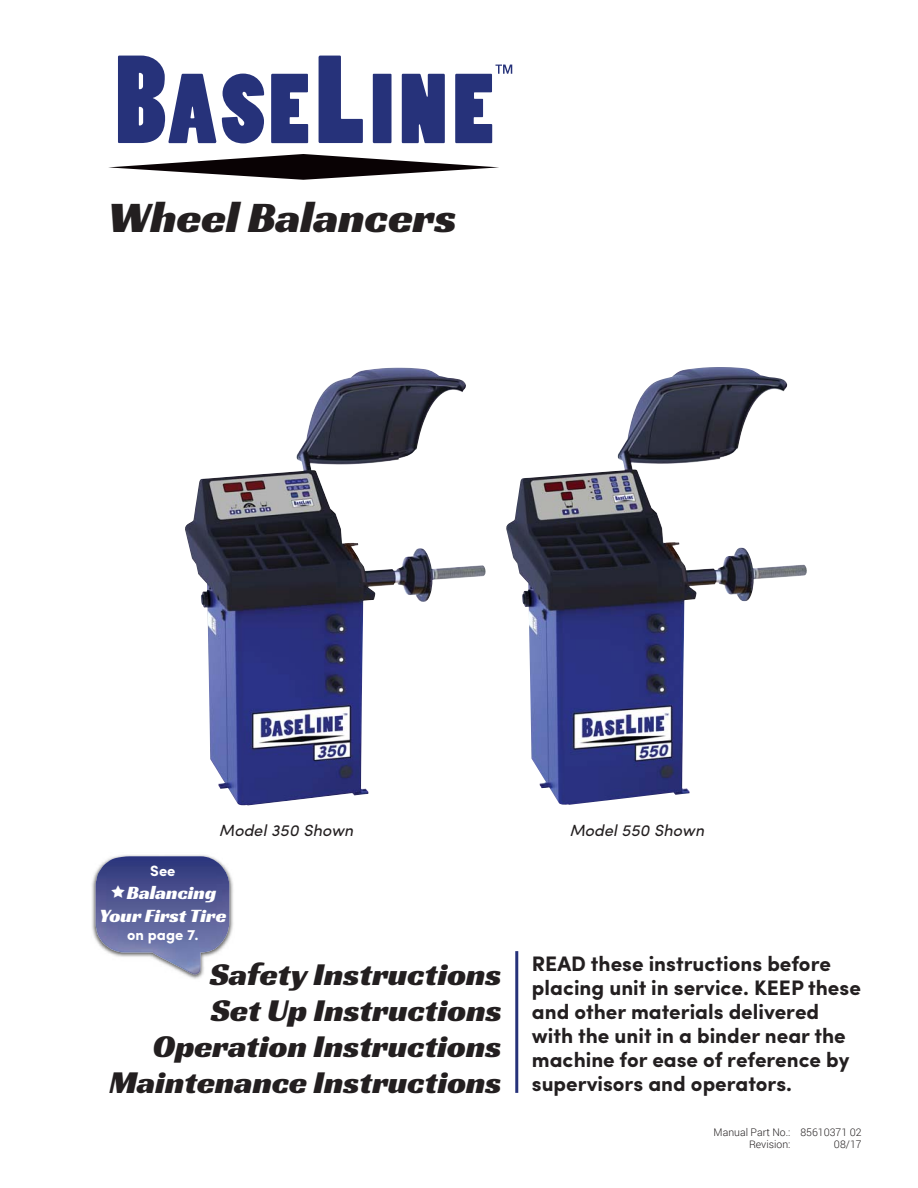
<style>
.page{position:relative;width:918px;height:1188px;background:#fff}
.page>*{position:absolute;margin:0;border:0;box-sizing:border-box;transform-origin:0 0}
.t1{font:45px "Racing Sans One";color:#231f20}
.t2{font:33px/36px "Racing Sans One";color:#231f20;text-align:right}
.t3{font:700 21px/24px "Sofia Pro";color:#231f20}
.t4{font:19.5px/22.5px "Racing Sans One";color:#fff}
.t5{font:italic 16.2px "Sofia Pro";color:#231f20}
.t6{font:700 15px "Sofia Pro";color:#fff}
.t7{font:300 10.5px/12px "Roboto";color:#231f20}
</style>
<div class="page">
<img style="left:92px;top:855px;width:141px;height:124px">
<svg style="left:108px;top:154px;width:391px;height:26px"></svg>
<svg style="left:402px;top:74px;width:43px;height:69px;background:#323d81"></svg>
<div style="left:373px;top:74px;width:19px;height:69px;background:#26327a"></div>
<svg style="left:319px;top:56px;width:44px;height:87px"></svg>
<svg style="left:271px;top:74px;width:37px;height:69px;background:#49538f"></svg>
<svg style="left:118px;top:56px;width:146px;height:87px"></svg>
<svg style="left:455px;top:65px;width:57px;height:78px"></svg>
<hr style="left:515px;top:951px;width:3px;height:142px;background:#26327a">
<img style="left:506px;top:367px;width:301px;height:438px">
<img style="left:185px;top:368px;width:301px;height:437px">
<svg style="left:96px;top:856px;width:133px;height:119px;background:#7278a7"></svg>
<h1 class="t1" style="left:108px;top:188px;width:350px">Wheel Balancers</h1>
<p class="t5" style="left:219px;top:825px;width:135px">Model 350 Shown</p>
<p class="t5" style="left:570px;top:825px;width:136px">Model 550 Shown</p>
<p class="t6" style="left:150px;top:865px;width:27px">See</p>
<p class="t4" style="left:100px;top:881px;width:128px;text-indent:27px">Balancing<br>Your First Tire</p>
<p class="t6" style="left:127px;top:929px;width:73px">on page 7.</p>
<h2 class="t2" style="left:109px;top:956px;width:394px">Safety Instructions<br>Set Up Instructions<br>Operation Instructions<br>Maintenance Instructions</h2>
<p class="t3" style="left:532px;top:954px;width:330px">READ these instructions before placing unit in service. KEEP these and other materials delivered with the unit in a binder near the machine for ease of reference by supervisors and operators.</p>
<p class="t7" style="left:749px;top:1126px;width:114px;text-indent:-35px">Manual Part No.: 85610371 02<br>Revision:</p>
<p class="t7" style="left:834px;top:1138px;width:29px">08/17</p>
</div>
